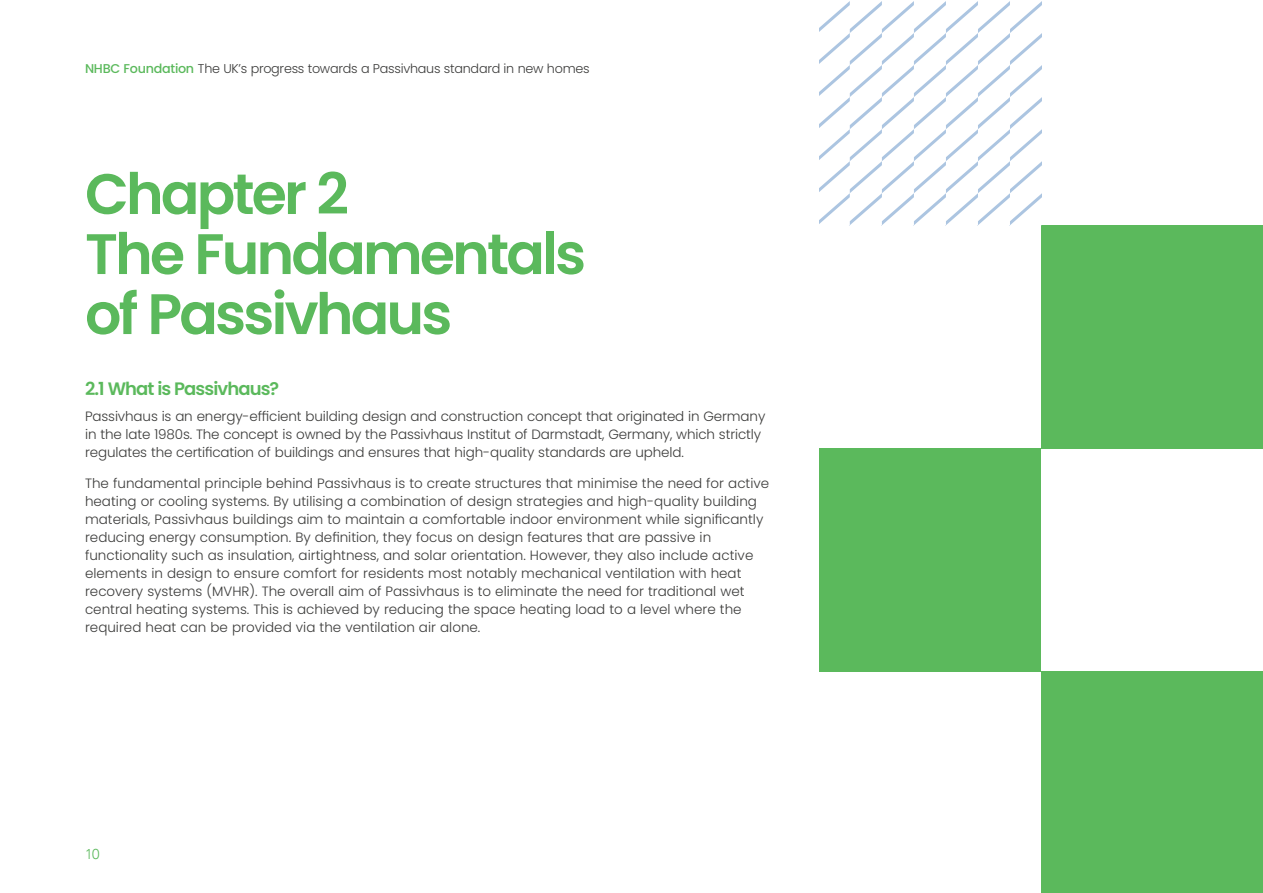
<style>
.page{position:relative;width:1263px;height:893px;background:#fff}
.page>*{position:absolute;margin:0;border:0;box-sizing:border-box;transform-origin:0 0}
.t1{font:600 57px/60px "Poppins";letter-spacing:-.05em;color:#5bb95c}
.t2{font:600 18px "Poppins";letter-spacing:-.05em;color:#5bb95c}
.t3{font:300 14.25px "Avenir";color:#5bb95c}
.t4{font:300 13.5px/18px "Poppins";color:#3c3c3b}
.t5{font:300 12.75px "Poppins";letter-spacing:-.02em;color:#3c3c3b}
.s1{font-weight:500;color:#5bb95c}
</style>
<div class="page">
<div style="left:819px;top:448px;width:222px;height:224px;background:#5bb95c"></div>
<div style="left:1041px;top:225px;width:222px;height:223px;background:#5bb95c"></div>
<div style="left:1041px;top:672px;width:222px;height:221px;background:#5bb95c"></div>
<svg style="left:819px;top:2px;width:223px;height:223px"></svg>
<p class="t5" style="left:85px;top:61px;width:506px"><span class="s1">NHBC Foundation</span> The UK’s progress towards a Passivhaus standard in new homes</p>
<h1 class="t1" style="left:85px;top:164px;width:503px">Chapter 2<br>The Fundamentals of Passivhaus</h1>
<h2 class="t2" style="left:85px;top:378px;width:196px">2.1 What is Passivhaus?</h2>
<p class="t4" style="left:85px;top:407px;width:682px">Passivhaus is an energy-efficient building design and construction concept that originated in Germany in the late 1980s. The concept is owned by the Passivhaus Institut of Darmstadt, Germany, which strictly regulates the certification of buildings and ensures that high-quality standards are upheld.</p>
<p class="t4" style="left:85px;top:474px;width:686px">The fundamental principle behind Passivhaus is to create structures that minimise the need for active heating or cooling systems. By utilising a combination of design strategies and high-quality building materials, Passivhaus buildings aim to maintain a comfortable indoor environment while significantly reducing energy consumption. By definition, they focus on design features that are passive in functionality such as insulation, airtightness, and solar orientation. However, they also include active elements in design to ensure comfort for residents most notably mechanical ventilation with heat recovery systems (MVHR). The overall aim of Passivhaus is to eliminate the need for traditional wet central heating systems. This is achieved by reducing the space heating load to a level where the required heat can be provided via the ventilation air alone.</p>
<p class="t3" style="left:85px;top:846px;width:16px">10</p>
</div>
